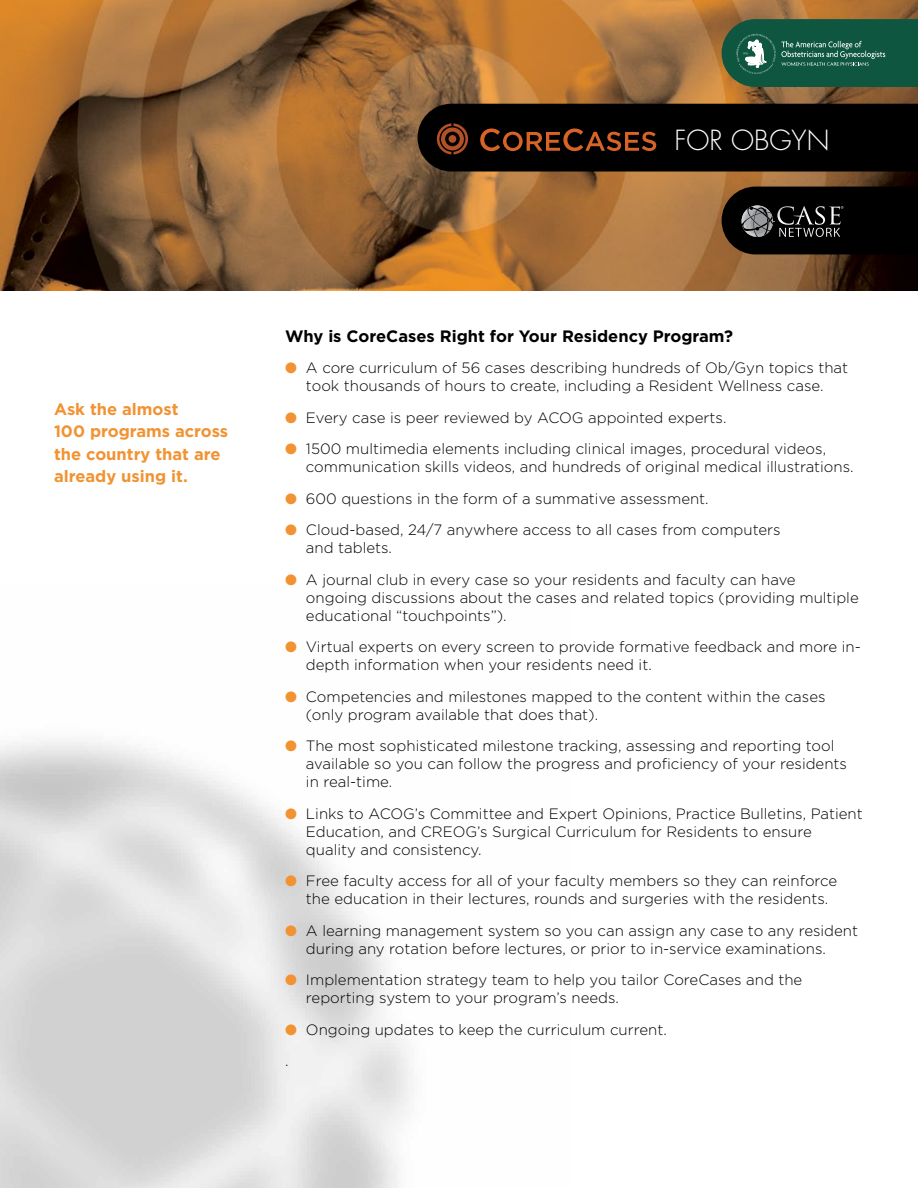
<style>
.page{position:relative;width:918px;height:1188px;background:#fff}
.page>*{position:absolute;margin:0;border:0;box-sizing:border-box;transform-origin:0 0}
.t1{font:300 27px "Futura";color:#fff}
.t2{font:700 16.5px/22.5px "Gotham";color:#f19332}
.t3{font:700 16.5px "Gotham";color:#000}
.t4{font:300 15px/18px "Gotham";color:#000}
.s1{color:#f19332}
</style>
<div class="page">
<img style="left:0;top:0;width:918px;height:291px">
<svg style="left:722px;top:187px;width:196px;height:67px"></svg>
<svg style="left:722px;top:19px;width:196px;height:68px"></svg>
<svg style="left:418px;top:104px;width:500px;height:68px"></svg>
<h1 class="t1" style="left:674px;top:123px;width:157px">FOR OBGYN</h1>
<p class="t2" style="left:54px;top:398px;width:176px">Ask the almost<br>100 programs across the country that are already using it.</p>
<p class="t3" style="left:285px;top:325px;width:449px">Why is CoreCases Right for Your Residency Program?</p>
<p class="t4" style="left:285px;top:358px;width:564px;text-align:center"><span class="s1">●</span> A core curriculum of 56 cases describing hundreds of Ob/Gyn topics that took thousands of hours to create, including a Resident Wellness case.</p>
<p class="t4" style="left:285px;top:408px;width:443px"><span class="s1">●</span> Every case is peer reviewed by ACOG appointed experts.</p>
<p class="t4" style="left:306px;top:439px;width:549px;text-indent:-21px"><span class="s1">●</span> 1500 multimedia elements including clinical images, procedural videos, communication skills videos, and hundreds of original medical illustrations.</p>
<p class="t4" style="left:285px;top:489px;width:425px"><span class="s1">●</span> 600 questions in the form of a summative assessment.</p>
<p class="t4" style="left:306px;top:520px;width:476px;text-indent:-21px"><span class="s1">●</span> Cloud-based, 24/7 anywhere access to all cases from computers and tablets.</p>
<p class="t4" style="left:306px;top:570px;width:554px;text-indent:-21px"><span class="s1">●</span> A journal club in every case so your residents and faculty can have ongoing discussions about the cases and related topics (providing multiple educational “touchpoints”).</p>
<p class="t4" style="left:306px;top:637px;width:556px;text-indent:-21px"><span class="s1">●</span> Virtual experts on every screen to provide formative feedback and more in&shy;depth information when your residents need it.</p>
<p class="t4" style="left:306px;top:687px;width:521px;text-indent:-21px"><span class="s1">●</span> Competencies and milestones mapped to the content within the cases (only program available that does that).</p>
<p class="t4" style="left:306px;top:736px;width:543px;text-indent:-21px"><span class="s1">●</span> The most sophisticated milestone tracking, assessing and reporting tool available so you can follow the progress and proficiency of your residents in real-time.</p>
<p class="t4" style="left:306px;top:804px;width:558px;text-indent:-21px"><span class="s1">●</span> Links to ACOG’s Committee and Expert Opinions, Practice Bulletins, Patient<br>Education, and CREOG’s Surgical Curriculum for Residents to ensure quality and consistency.</p>
<p class="t4" style="left:306px;top:871px;width:533px;text-indent:-21px"><span class="s1">●</span> Free faculty access for all of your faculty members so they can reinforce the education in their lectures, rounds and surgeries with the residents.</p>
<p class="t4" style="left:306px;top:921px;width:554px;text-indent:-21px"><span class="s1">●</span> A learning management system so you can assign any case to any resident during any rotation before lectures, or prior to in-service examinations.</p>
<p class="t4" style="left:306px;top:970px;width:498px;text-indent:-21px"><span class="s1">●</span> Implementation strategy team to help you tailor CoreCases and the reporting system to your program’s needs.</p>
<p class="t4" style="left:285px;top:1013px;width:383px;line-height:31.5px"><span class="s1">●</span> Ongoing updates to keep the curriculum current. .</p>
</div>
